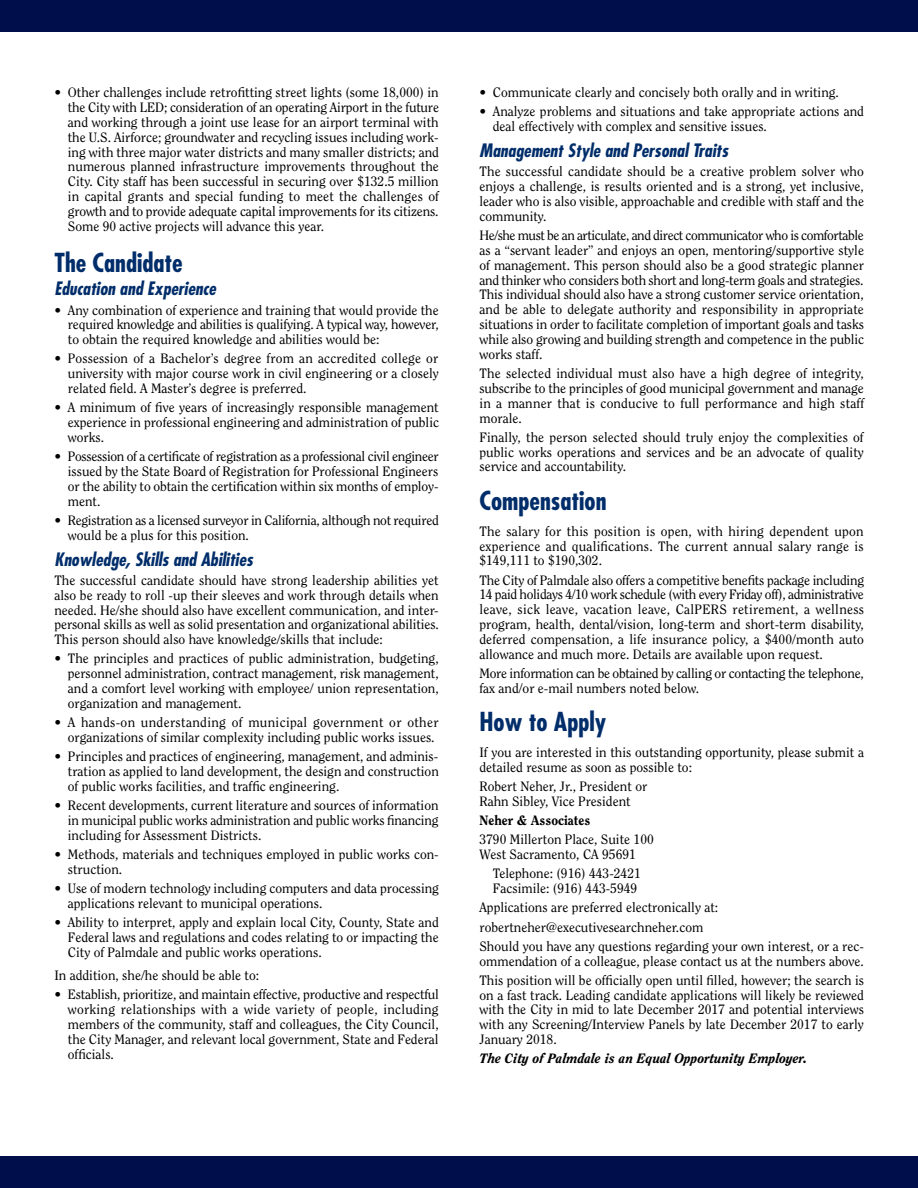
<style>
.page{position:relative;width:918px;height:1188px;background:#fff}
.page>*{position:absolute;margin:0;border:0;box-sizing:border-box;transform-origin:0 0}
.t1{font:700 condensed 25.5px "Futura";color:#002d6a}
.t2{font:italic 700 condensed 18px "Futura";color:#002d6a}
.t3{font:13.5px/14.9px "Clearface";color:#000;text-align:justify}
.t4{font:13.5px/14.9px "Clearface";letter-spacing:-.02em;color:#000}
.t5{font:italic 800 13.5px "Clearface";color:#000}
.t6{font:800 13.5px "Clearface";color:#000}
</style>
<div class="page">
<div style="left:0;top:0;width:918px;height:32px;background:#000f4c"></div>
<div style="left:0;top:1156px;width:918px;height:32px;background:#000f4c"></div>
<p class="t3" style="left:68px;top:85px;width:373px;text-indent:-13px">• Other challenges include retrofitting street lights (some 18,000) in the City with LED; consideration of an operating Airport in the future and working through a joint use lease for an airport terminal with the U.S. Airforce; groundwater and recycling issues including work&shy;ing with three major water districts and many smaller districts; and numerous planned infrastructure improvements throughout the City. City staff has been successful in securing over $132.5 million in capital grants and special funding to meet the challenges of growth and to provide adequate capital improvements for its citizens.<br>Some 90 active projects will advance this year.</p>
<h1 class="t1" style="left:54px;top:246px;width:130px">The Candidate</h1>
<h2 class="t2" style="left:54px;top:278px;width:163px">Education and Experience</h2>
<p class="t3" style="left:68px;top:302px;width:372px;text-indent:-13px">• Any combination of experience and training that would provide the required knowledge and abilities is qualifying. A typical way, however, to obtain the required knowledge and abilities would be:</p>
<p class="t3" style="left:68px;top:351px;width:372px;text-indent:-13px">• Possession of a Bachelor’s degree from an accredited college or university with major course work in civil engineering or a closely related field. A Master’s degree is preferred.</p>
<p class="t3" style="left:68px;top:400px;width:373px;text-indent:-13px">• A minimum of five years of increasingly responsible management experience in professional engineering and administration of public works.</p>
<p class="t3" style="left:68px;top:449px;width:372px;text-indent:-13px">• Possession of a certificate of registration as a professional civil engineer issued by the State Board of Registration for Professional Engineers or the ability to obtain the certification within six months of employ&shy;ment.</p>
<p class="t4" style="left:68px;top:513px;width:373px;text-indent:-13px">• Registration as a licensed surveyor in California, although not required would be a plus for this position.</p>
<h2 class="t2" style="left:54px;top:548px;width:200px">Knowledge, Skills and Abilities</h2>
<p class="t3" style="left:54px;top:573px;width:386px">The successful candidate should have strong leadership abilities yet also be ready to roll -up their sleeves and work through details when needed. He/she should also have excellent communication, and inter&shy;personal skills as well as solid presentation and organizational abilities.<br>This person should also have knowledge/skills that include:</p>
<p class="t3" style="left:68px;top:651px;width:372px;text-indent:-13px">• The principles and practices of public administration, budgeting, personnel administration, contract management, risk management, and a comfort level working with employee/ union representation, organization and management.</p>
<p class="t3" style="left:68px;top:715px;width:372px;text-indent:-13px">• A hands-on understanding of municipal government or other organizations of similar complexity including public works issues.</p>
<p class="t3" style="left:68px;top:749px;width:373px;text-indent:-13px">• Principles and practices of engineering, management, and adminis&shy;tration as applied to land development, the design and construction of public works facilities, and traffic engineering.</p>
<p class="t3" style="left:68px;top:798px;width:372px;text-indent:-13px">• Recent developments, current literature and sources of information in municipal public works administration and public works financing including for Assessment Districts.</p>
<p class="t3" style="left:68px;top:847px;width:372px;text-indent:-13px">• Methods, materials and techniques employed in public works con&shy;struction.</p>
<p class="t3" style="left:68px;top:881px;width:373px;text-indent:-13px">• Use of modern technology including computers and data processing applications relevant to municipal operations.</p>
<p class="t3" style="left:68px;top:915px;width:372px;text-indent:-13px">• Ability to interpret, apply and explain local City, County, State and Federal laws and regulations and codes relating to or impacting the City of Palmdale and public works operations.</p>
<p class="t3" style="left:54px;top:968px;width:206px">In addition, she/he should be able to:</p>
<p class="t3" style="left:68px;top:987px;width:373px;text-indent:-13px">• Establish, prioritize, and maintain effective, productive and respectful working relationships with a wide variety of people, including members of the community, staff and colleagues, the City Council, the City Manager, and relevant local government, State and Federal officials.</p>
<p class="t3" style="left:479px;top:85px;width:361px">• Communicate clearly and concisely both orally and in writing.</p>
<p class="t3" style="left:493px;top:104px;width:373px;text-indent:-13px">• Analyze problems and situations and take appropriate actions and deal effectively with complex and sensitive issues.</p>
<h2 class="t2" style="left:479px;top:139px;width:250px">Management Style and Personal Traits</h2>
<p class="t3" style="left:479px;top:164px;width:386px">The successful candidate should be a creative problem solver who enjoys a challenge, is results oriented and is a strong, yet inclusive, leader who is also visible, approachable and credible with staff and the community.</p>
<p class="t3" style="left:479px;top:228px;width:386px">He/she must be an articulate, and direct communicator who is comfortable as a “servant leader” and enjoys an open, mentoring/supportive style of management. This person should also be a good strategic planner and thinker who considers both short and long-term goals and strategies.<br>This individual should also have a strong customer service orientation, and be able to delegate authority and responsibility in appropriate situations in order to facilitate completion of important goals and tasks while also growing and building strength and competence in the public works staff.</p>
<p class="t3" style="left:479px;top:366px;width:386px">The selected individual must also have a high degree of integrity, subscribe to the principles of good municipal government and manage in a manner that is conducive to full performance and high staff morale.</p>
<p class="t3" style="left:479px;top:430px;width:386px">Finally, the person selected should truly enjoy the complexities of public works operations and services and be an advocate of quality service and accountability.</p>
<h1 class="t1" style="left:479px;top:485px;width:129px">Compensation</h1>
<p class="t3" style="left:479px;top:524px;width:386px">The salary for this position is open, with hiring dependent upon experience and qualifications. The current annual salary range is $149,111 to $190,302.</p>
<p class="t3" style="left:479px;top:572px;width:386px">The City of Palmdale also offers a competitive benefits package including 14 paid holidays 4/10 work schedule (with every Friday off), administrative leave, sick leave, vacation leave, CalPERS retirement, a wellness program, health, dental/vision, long-term and short-term disability, deferred compensation, a life insurance policy, a $400/month auto allowance and much more. Details are available upon request.</p>
<p class="t4" style="left:479px;top:666px;width:386px">More information can be obtained by calling or contacting the telephone, fax and/or e-mail numbers noted below.</p>
<h1 class="t1" style="left:479px;top:706px;width:128px">How to Apply</h1>
<p class="t3" style="left:479px;top:745px;width:386px">If you are interested in this outstanding opportunity, please submit a detailed resume as soon as possible to:</p>
<p class="t3" style="left:479px;top:779px;width:169px">Robert Neher, Jr., President or<br>Rahn Sibley, Vice President</p>
<p class="t6" style="left:479px;top:812px;width:112px">Neher &amp; Associates</p>
<p class="t3" style="left:479px;top:832px;width:176px">3790 Millerton Place, Suite 100<br>West Sacramento, CA 95691</p>
<p class="t3" style="left:493px;top:866px;width:149px">Telephone: (916) 443-2421<br>Facsimile: (916) 443-5949</p>
<p class="t3" style="left:479px;top:898px;width:386px;line-height:19.2px;text-align:left">Applications are preferred electronically at: robertneher@executivesearchneher.com<br>Should you have any questions regarding your own interest, or a rec-</p>
<p class="t3" style="left:479px;top:951px;width:386px;line-height:19.2px">ommendation of a colleague, please contact us at the numbers above.<br>This position will be officially open until filled, however; the search is</p>
<p class="t3" style="left:479px;top:987px;width:386px">on a fast track. Leading candidate applications will likely be reviewed with the City in mid to late December 2017 and potential interviews with any Screening/Interview Panels by late December 2017 to early January 2018.</p>
<p class="t5" style="left:479px;top:1050px;width:329px">The City of Palmdale is an Equal Opportunity Employer.</p>
</div>
